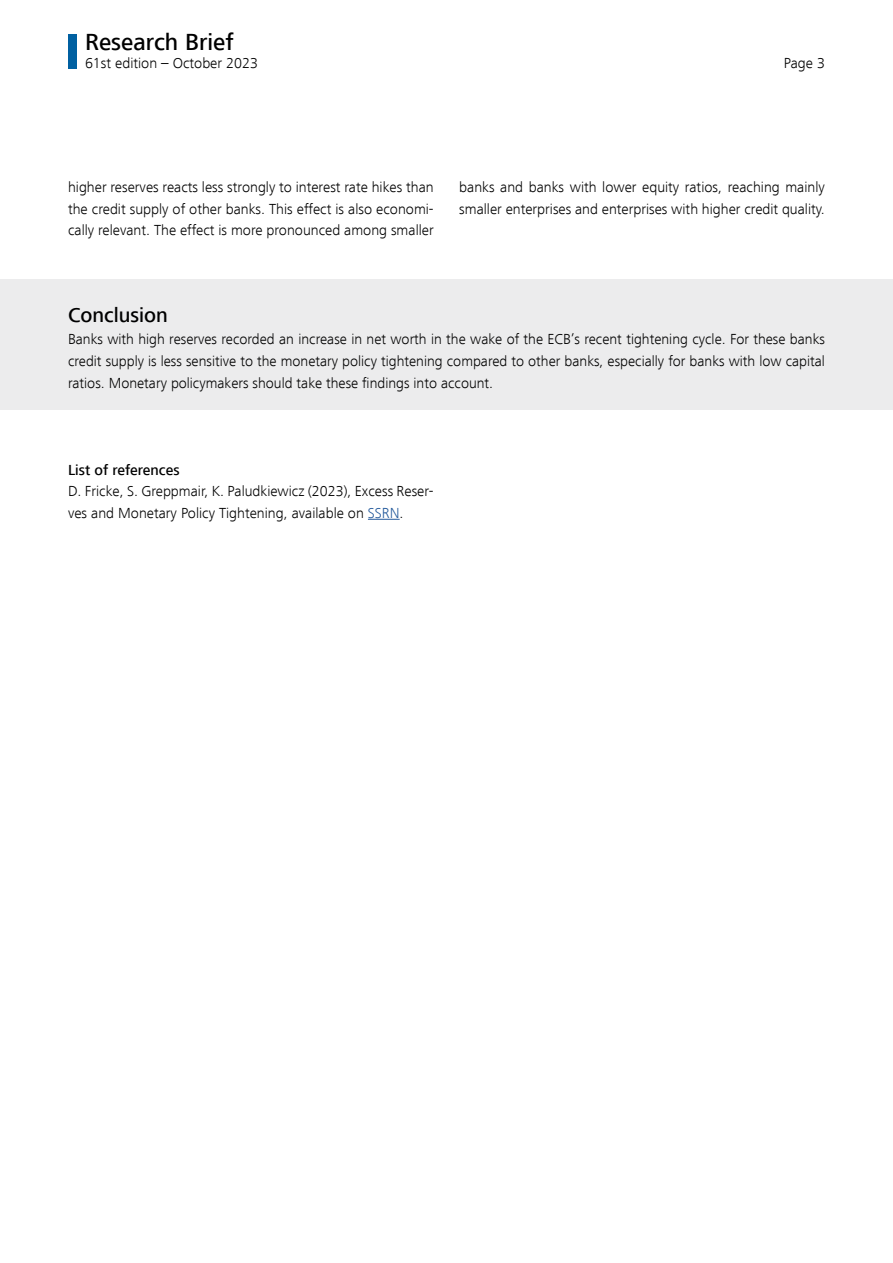
<style>
.page{position:relative;width:893px;height:1263px;background:#fff}
.page>*{position:absolute;margin:0;border:0;box-sizing:border-box;transform-origin:0 0}
.t1{font:500 24px "Frutiger Next LTCE";color:#000}
.Copy_P{font:500 21px "Frutiger Next LTCE";color:#000}
.Copy_P-2{font:300 15px/21.8px "Frutiger Next LTCE";color:#000;text-align:justify}
.Headline_H5{font:500 15px "Frutiger Next LTCE";color:#000}
.s1{color:#245a9c}
</style>
<div class="page">
<div style="left:0;top:279px;width:893px;height:130px;background:#ececed"></div>
<hr style="left:368px;top:519px;width:32px;height:1px;background:#245a9c">
<div style="left:68px;top:34px;width:9px;height:34px;background:#0060a1"></div>
<h1 class="t1" style="left:85px;top:28px;width:150px">Research Brief</h1>
<p class="Copy_P-2" style="left:85px;top:52px;width:174px">61st edition – October 2023</p>
<p class="Copy_P-2" style="left:784px;top:52px;width:43px">Page 3</p>
<p class="Copy_P-2" style="left:68px;top:176px;width:367px">higher reserves reacts less strongly to interest rate hikes than the credit supply of other banks. This effect is also economi&shy;cally relevant. The effect is more pronounced among smaller</p>
<p class="Copy_P-2" style="left:459px;top:176px;width:367px">banks and banks with lower equity ratios, reaching mainly smaller enterprises and enterprises with higher credit quality.</p>
<p class="Copy_P" style="left:68px;top:303px;width:101px">Conclusion</p>
<p class="Copy_P-2" style="left:68px;top:328px;width:758px">Banks with high reserves recorded an increase in net worth in the wake of the ECB’s recent tightening cycle. For these banks credit supply is less sensitive to the monetary policy tightening compared to other banks, especially for banks with low capital ratios. Monetary policymakers should take these findings into account.</p>
<p class="Headline_H5" style="left:68px;top:461px;width:113px">List of references</p>
<p class="Copy_P-2" style="left:68px;top:481px;width:367px">D. Fricke, S. Greppmair, K. Paludkiewicz (2023), Excess Reser&shy;ves and Monetary Policy Tightening, available on <span class="s1">SSRN</span>.</p>
</div>
